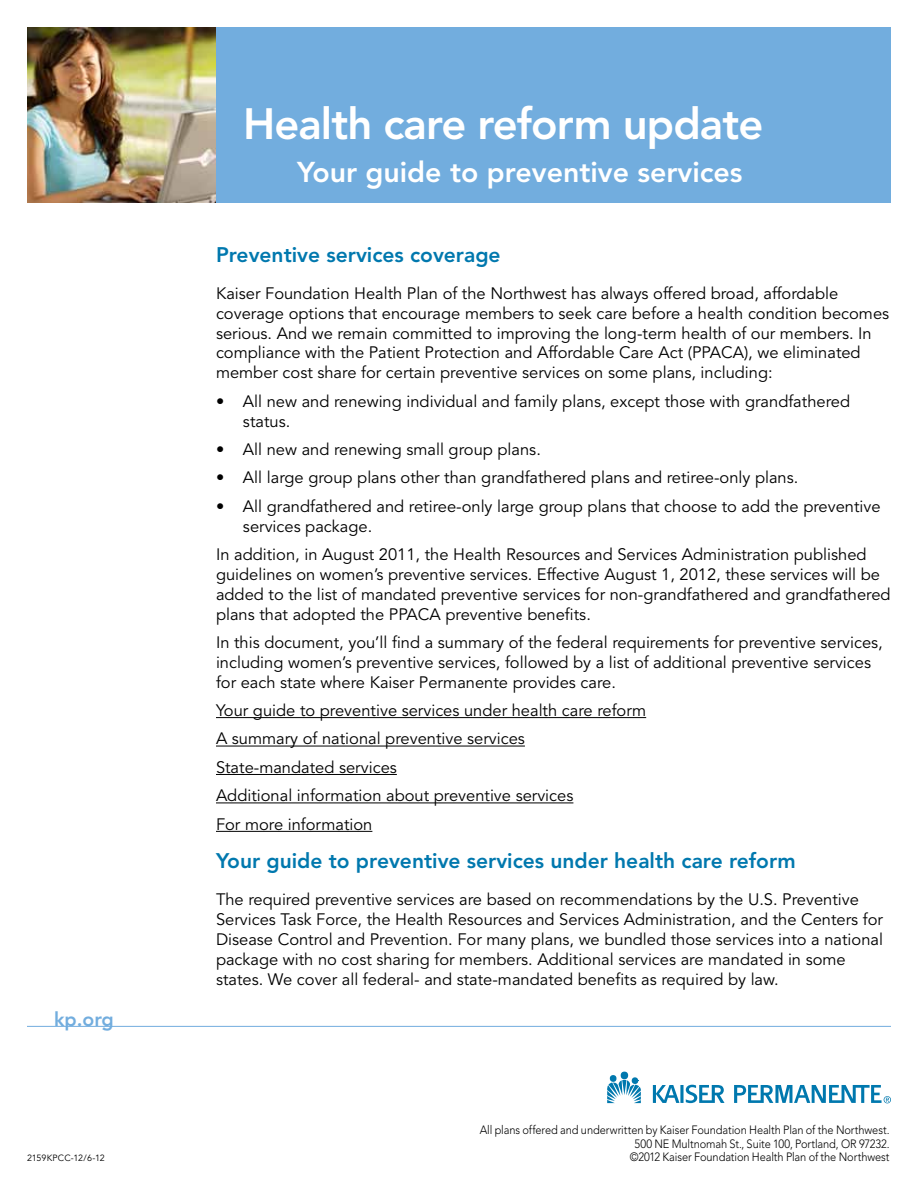
<style>
.page{position:relative;width:918px;height:1188px;background:#fff}
.page>*{position:absolute;margin:0;border:0;box-sizing:border-box;transform-origin:0 0}
.t1{font:800 43.5px "Avenir";letter-spacing:-.02em;color:#fff}
.t2{font:800 28.5px "Avenir";color:#fff}
.t3{font:800 21px "Avenir";color:#0078ae}
.t4{font:800 19.5px "Avenir";color:#72adde}
.t5{font:16.5px/19.8px "Avenir";color:#000}
.t6{font:300 12px/13.5px "Avenir";letter-spacing:-.01em;color:#000;text-align:right;scale:.92 1}
.t7{font:9px "Avenir";letter-spacing:-.005em;color:#000}
</style>
<div class="page">
<div style="left:27px;top:27px;width:864px;height:175px;background:#72adde"></div>
<img style="left:27px;top:27px;width:189px;height:175px">
<svg style="left:607px;top:1074px;width:34px;height:29px"></svg>
<div style="left:621px;top:1072px;width:7px;height:7px;background:#0078ae;border-radius:50%"></div>
<svg style="left:680px;top:1085px;width:4px;height:18px"></svg>
<svg style="left:653px;top:1085px;width:26px;height:18px"></svg>
<svg style="left:686px;top:1085px;width:39px;height:18px"></svg>
<svg style="left:734px;top:1085px;width:157px;height:18px"></svg>
<hr style="left:27px;top:1026px;width:864px;height:1px;background:#72adde">
<hr style="left:216px;top:717px;width:430px;height:1px;background:#000">
<hr style="left:216px;top:746px;width:309px;height:1px;background:#000">
<hr style="left:216px;top:774px;width:181px;height:1px;background:#000">
<hr style="left:216px;top:803px;width:357px;height:1px;background:#000">
<hr style="left:216px;top:831px;width:156px;height:1px;background:#000">
<p class="t4" style="left:54px;top:1008px;width:61px">kp.org</p>
<p class="t7" style="left:27px;top:1152px;width:79px">2159KPCC-12/6-12</p>
<h1 class="t1" style="left:243px;top:98px;width:522px">Health care reform update</h1>
<h2 class="t2" style="left:297px;top:155px;width:447px">Your guide to preventive services</h2>
<p class="t3" style="left:216px;top:242px;width:286px">Preventive services coverage</p>
<p class="t5" style="left:216px;top:284px;width:675px">Kaiser Foundation Health Plan of the Northwest has always offered broad, affordable coverage options that encourage members to seek care before a health condition becomes serious. And we remain committed to improving the long-term health of our members. In compliance with the Patient Protection and Affordable Care Act (PPACA), we eliminated member cost share for certain preventive services on some plans, including:</p>
<p class="t5" style="left:243px;top:392px;width:609px;text-indent:-27px">• All new and renewing individual and family plans, except those with grandfathered status.</p>
<p class="t5" style="left:216px;top:440px;width:326px">• All new and renewing small group plans.</p>
<p class="t5" style="left:216px;top:468px;width:584px">• All large group plans other than grandfathered plans and retiree-only plans.</p>
<p class="t5" style="left:243px;top:497px;width:639px;text-indent:-27px">• All grandfathered and retiree-only large group plans that choose to add the preventive services package.</p>
<p class="t5" style="left:216px;top:545px;width:676px">In addition, in August 2011, the Health Resources and Services Administration published guidelines on women’s preventive services. Effective August 1, 2012, these services will be added to the list of mandated preventive services for non-grandfathered and grandfathered plans that adopted the PPACA preventive benefits.</p>
<p class="t5" style="left:216px;top:633px;width:668px">In this document, you’ll find a summary of the federal requirements for preventive services, including women’s preventive services, followed by a list of additional preventive services for each state where Kaiser Permanente provides care.</p>
<p class="t5" style="left:216px;top:697px;width:432px;line-height:28.5px">Your guide to preventive services under health care reform A summary of national preventive services State-mandated services<br>Additional information about preventive services<br>For more information</p>
<p class="t3" style="left:216px;top:849px;width:581px">Your guide to preventive services under health care reform</p>
<p class="t5" style="left:216px;top:890px;width:669px">The required preventive services are based on recommendations by the U.S. Preventive Services Task Force, the Health Resources and Services Administration, and the Centers for Disease Control and Prevention. For many plans, we bundled those services into a national package with no cost sharing for members. Additional services are mandated in some states. We cover all federal- and state-mandated benefits as required by law.</p>
<p class="t6" style="left:480px;top:1123px;width:447px">All plans offered and underwritten by Kaiser Foundation Health Plan of the Northwest.<br>500 NE Multnomah St., Suite 100, Portland, OR 97232.<br>©2012 Kaiser Foundation Health Plan of the Northwest</p>
</div>
